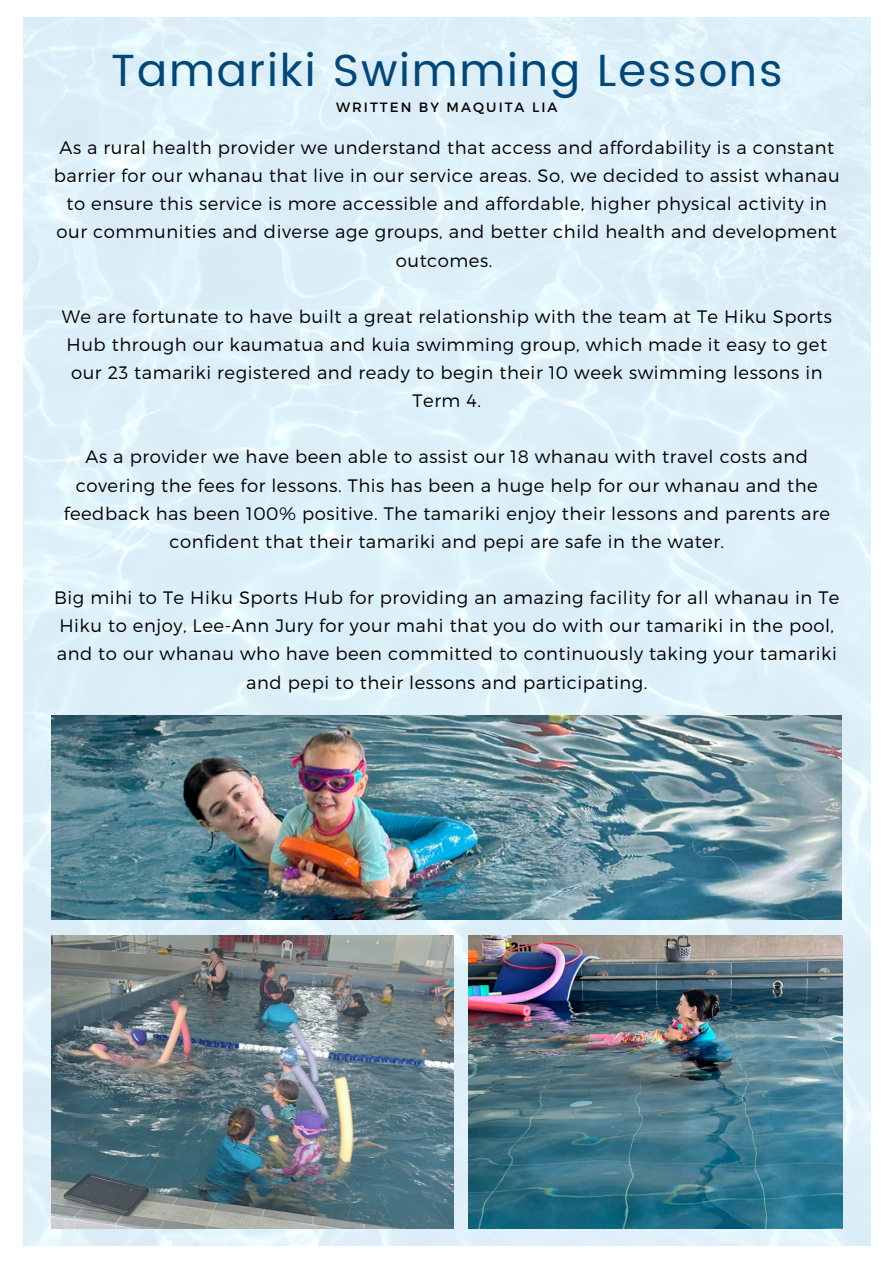
<style>
.page{position:relative;width:894px;height:1264px;background:#fff}
.page>*{position:absolute;margin:0;border:0;box-sizing:border-box;transform-origin:0 0}
.t1{font:45px "Poppins";letter-spacing:.04em;color:#00477a}
.t2{font:300 18px/28.2px "Montserrat";letter-spacing:.03em;color:#000;text-align:center}
.t3{font:13.5px "Montserrat";letter-spacing:.15em;color:#000}
</style>
<div class="page">
<img style="left:23px;top:18px;width:847px;height:1227px">
<img style="left:51px;top:715px;width:790px;height:204px">
<img style="left:469px;top:935px;width:373px;height:293px">
<img style="left:51px;top:935px;width:402px;height:293px">
<h2 class="t1" style="left:111px;top:44px;width:673px">Tamariki Swimming Lessons</h2>
<h2 class="t3" style="left:336px;top:98px;width:223px">WRITTEN BY MAQUITA LIA</h2>
<p class="t2" style="left:54px;top:132px;width:787px">As a rural health provider we understand that access and affordability is a constant barrier for our whanau that live in our service areas. So, we decided to assist whanau to ensure this service is more accessible and affordable, higher physical activity in our communities and diverse age groups, and better child health and development outcomes.</p>
<h1 class="t2" style="left:62px;top:301px;width:771px">We are fortunate to have built a great relationship with the team at Te Hiku Sports Hub through our kaumatua and kuia swimming group, which made it easy to get our 23 tamariki registered and ready to begin their 10 week swimming lessons in Term 4.</h1>
<p class="t2" style="left:64px;top:442px;width:767px">As a provider we have been able to assist our 18 whanau with travel costs and covering the fees for lessons. This has been a huge help for our whanau and the feedback has been 100% positive. The tamariki enjoy their lessons and parents are confident that their tamariki and pepi are safe in the water.</p>
<h2 class="t2" style="left:54px;top:582px;width:786px">Big mihi to Te Hiku Sports Hub for providing an amazing facility for all whanau in Te Hiku to enjoy, Lee-Ann Jury for your mahi that you do with our tamariki in the pool, and to our whanau who have been committed to continuously taking your tamariki and pepi to their lessons and participating.</h2>
</div>
